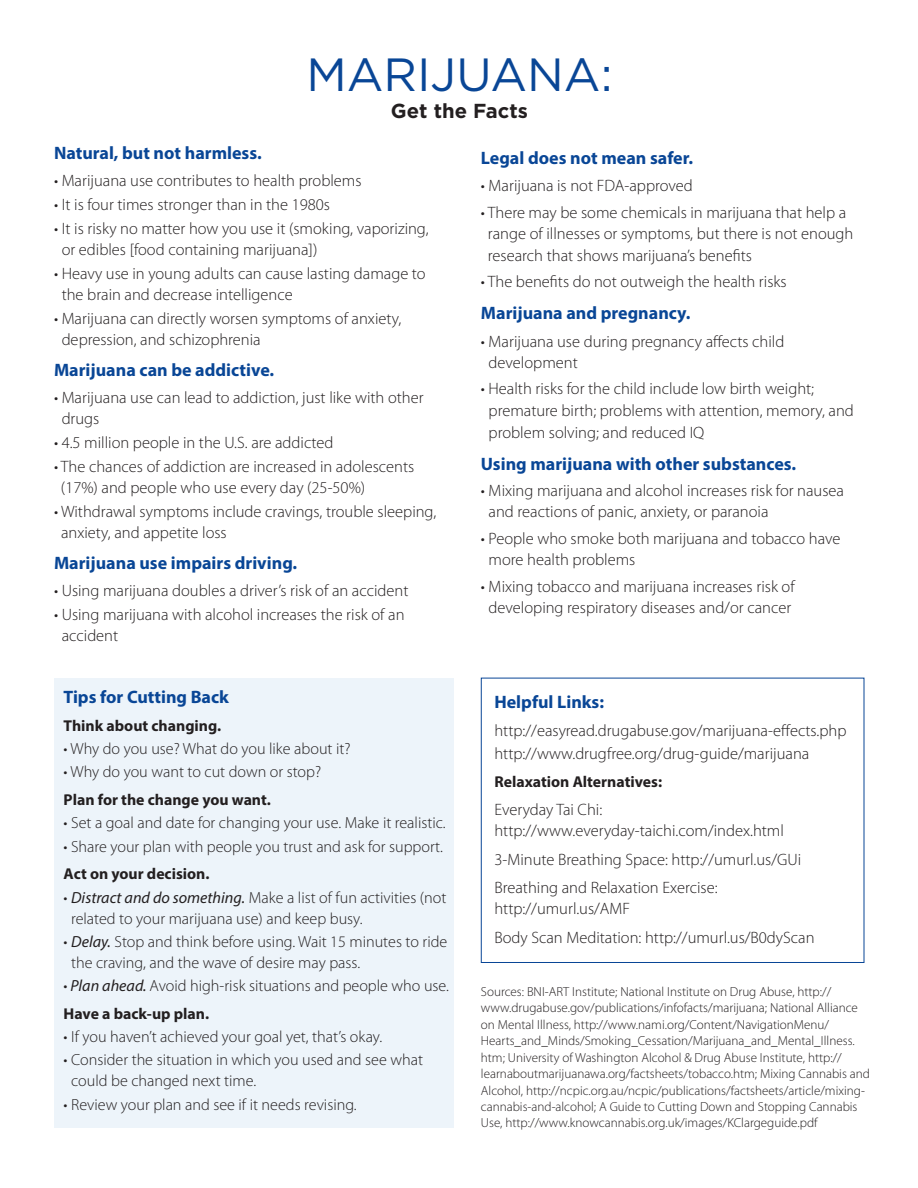
<style>
.page{position:relative;width:918px;height:1188px;background:#fff}
.page>*{position:absolute;margin:0;border:0;box-sizing:border-box;transform-origin:0 0}
.t1{font:46.5px "Gotham";color:#094696}
.t2{font:700 20.25px "Gotham";color:#231f20}
.t3{font:700 18px "Myriad Pro";color:#094696}
.t4{font:300 16.5px/21px "Myriad Pro";color:#231f20}
.t5{font:300 16.2px/21px "Myriad Pro";color:#231f20}
.t6{font:700 15.75px "Myriad Pro";color:#231f20}
.t7{font:300 13.2px/16.5px "Myriad Pro";color:#231f20}
.s1{font-weight:400;font-style:italic}
</style>
<div class="page">
<div style="left:54px;top:678px;width:400px;height:450px;background:#edf4fa"></div>
<div style="left:481px;top:678px;width:383px;height:285px;border:1px solid #094696"></div>
<h1 class="t1" style="left:306px;top:45px;width:308px">MARIJUANA:</h1>
<p class="t2" style="left:391px;top:98px;width:139px">Get the Facts</p>
<p class="t3" style="left:481px;top:146px;width:214px">Legal does not mean safer.</p>
<p class="t4" style="left:481px;top:176px;width:213px">• Marijuana is not FDA-approved</p>
<p class="t4" style="left:488px;top:201px;width:367px;line-height:21.8px;text-indent:-7px">• There may be some chemicals in marijuana that help a range of illnesses or symptoms, but there is not enough research that shows marijuana’s benefits</p>
<p class="t4" style="left:481px;top:272px;width:307px">• The benefits do not outweigh the health risks</p>
<p class="t3" style="left:481px;top:301px;width:211px">Marijuana and pregnancy.</p>
<p class="t4" style="left:489px;top:330px;width:297px;line-height:21.8px;text-indent:-8px">• Marijuana use during pregnancy affects child development</p>
<p class="t4" style="left:489px;top:378px;width:367px;line-height:21.8px;text-indent:-8px">• Health risks for the child include low birth weight; premature birth; problems with attention, memory, and problem solving; and reduced IQ</p>
<p class="t3" style="left:481px;top:452px;width:317px">Using marijuana with other substances.</p>
<p class="t4" style="left:489px;top:480px;width:357px;line-height:21.8px;text-indent:-8px">• Mixing marijuana and alcohol increases risk for nausea and reactions of panic, anxiety, or paranoia</p>
<p class="t4" style="left:489px;top:528px;width:353px;line-height:21.8px;text-indent:-8px">• People who smoke both marijuana and tobacco have more health problems</p>
<p class="t4" style="left:481px;top:576px;width:315px;line-height:21.8px;text-align:center">• Mixing tobacco and marijuana increases risk of developing respiratory diseases and/or cancer</p>
<p class="t3" style="left:54px;top:141px;width:209px">Natural, but not harmless.</p>
<p class="t4" style="left:54px;top:170px;width:309px">• Marijuana use contributes to health problems</p>
<p class="t4" style="left:54px;top:194px;width:278px">• It is four times stronger than in the 1980s</p>
<p class="t4" style="left:62px;top:218px;width:368px;text-indent:-8px">• It is risky no matter how you use it (smoking, vaporizing, or edibles [food containing marijuana])</p>
<p class="t4" style="left:62px;top:263px;width:366px;text-indent:-8px">• Heavy use in young adults can cause lasting damage to the brain and decrease intelligence</p>
<p class="t4" style="left:62px;top:308px;width:341px;text-indent:-8px">• Marijuana can directly worsen symptoms of anxiety, depression, and schizophrenia</p>
<p class="t3" style="left:54px;top:358px;width:222px">Marijuana can be addictive.</p>
<p class="t4" style="left:62px;top:387px;width:363px;text-indent:-8px">• Marijuana use can lead to addiction, just like with other drugs</p>
<p class="t4" style="left:54px;top:432px;width:281px">• 4.5 million people in the U.S. are addicted</p>
<p class="t4" style="left:61px;top:456px;width:355px;text-indent:-7px">• The chances of addiction are increased in adolescents (17%) and people who use every day (25-50%)</p>
<p class="t4" style="left:61px;top:501px;width:377px;text-indent:-7px">• Withdrawal symptoms include cravings, trouble sleeping, anxiety, and appetite loss</p>
<p class="t3" style="left:54px;top:551px;width:245px">Marijuana use impairs driving.</p>
<p class="t4" style="left:54px;top:580px;width:356px">• Using marijuana doubles a driver’s risk of an accident</p>
<p class="t4" style="left:62px;top:604px;width:344px;text-indent:-8px">• Using marijuana with alcohol increases the risk of an accident</p>
<p class="t3" style="left:64px;top:685px;width:167px">Tips for Cutting Back</p>
<p class="t6" style="left:64px;top:715px;width:159px">Think about changing.</p>
<p class="t5" style="left:64px;top:738px;width:289px">• Why do you use? What do you like about it?</p>
<p class="t5" style="left:64px;top:762px;width:259px">• Why do you want to cut down or stop?</p>
<p class="t6" style="left:64px;top:789px;width:209px">Plan for the change you want.</p>
<p class="t5" style="left:64px;top:813px;width:383px">• Set a goal and date for changing your use. Make it realistic.</p>
<p class="t5" style="left:64px;top:836px;width:381px">• Share your plan with people you trust and ask for support.</p>
<p class="t6" style="left:64px;top:864px;width:148px">Act on your decision.</p>
<p class="t5" style="left:71px;top:887px;width:377px;text-indent:-8px">• <span class="s1">Distract and do something.</span> Make a list of fun activities (not related to your marijuana use) and keep busy.</p>
<p class="t5" style="left:71px;top:931px;width:378px;text-indent:-8px">• <span class="s1">Delay.</span> Stop and think before using. Wait 15 minutes to ride the craving, and the wave of desire may pass.</p>
<p class="t5" style="left:64px;top:975px;width:387px">• <span class="s1">Plan ahead.</span> Avoid high-risk situations and people who use.</p>
<p class="t6" style="left:64px;top:1003px;width:147px">Have a back-up plan.</p>
<p class="t5" style="left:64px;top:1026px;width:320px">• If you haven’t achieved your goal yet, that’s okay.</p>
<p class="t5" style="left:71px;top:1050px;width:353px;text-indent:-8px">• Consider the situation in which you used and see what could be changed next time.</p>
<p class="t5" style="left:64px;top:1094px;width:295px">• Review your plan and see if it needs revising.</p>
<p class="t3" style="left:494px;top:690px;width:111px">Helpful Links:</p>
<p class="t4" style="left:494px;top:719px;width:354px;line-height:23.2px">http://easyread.drugabuse.gov/marijuana-effects.php http://www.drugfree.org/drug-guide/marijuana</p>
<p class="t6" style="left:494px;top:771px;width:169px">Relaxation Alternatives:</p>
<p class="t4" style="left:494px;top:799px;width:291px">Everyday Tai Chi: http://www.everyday-taichi.com/index.html</p>
<p class="t4" style="left:494px;top:845px;width:308px;line-height:28.5px">3-Minute Breathing Space: http://umurl.us/GUi<br>Breathing and Relaxation Exercise:</p>
<p class="t4" style="left:494px;top:895px;width:322px;line-height:28.5px">http://umurl.us/AMF<br>Body Scan Meditation: http://umurl.us/B0dyScan</p>
<p class="t7" style="left:481px;top:983px;width:391px">Sources: BNI-ART Institute; National Institute on Drug Abuse, http:// www.drugabuse.gov/publications/infofacts/marijuana; National Alliance on Mental Illness, http://www.nami.org/Content/NavigationMenu/ Hearts_and_Minds/Smoking_Cessation/Marijuana_and_Mental_Illness. htm; University of Washington Alcohol &amp; Drug Abuse Institute, http:// learnaboutmarijuanawa.org/factsheets/tobacco.htm; Mixing Cannabis and Alcohol, http://ncpic.org.au/ncpic/publications/factsheets/article/mixing&shy;cannabis-and-alcohol; A Guide to Cutting Down and Stopping Cannabis Use, http://www.knowcannabis.org.uk/images/KClargeguide.pdf</p>
</div>
